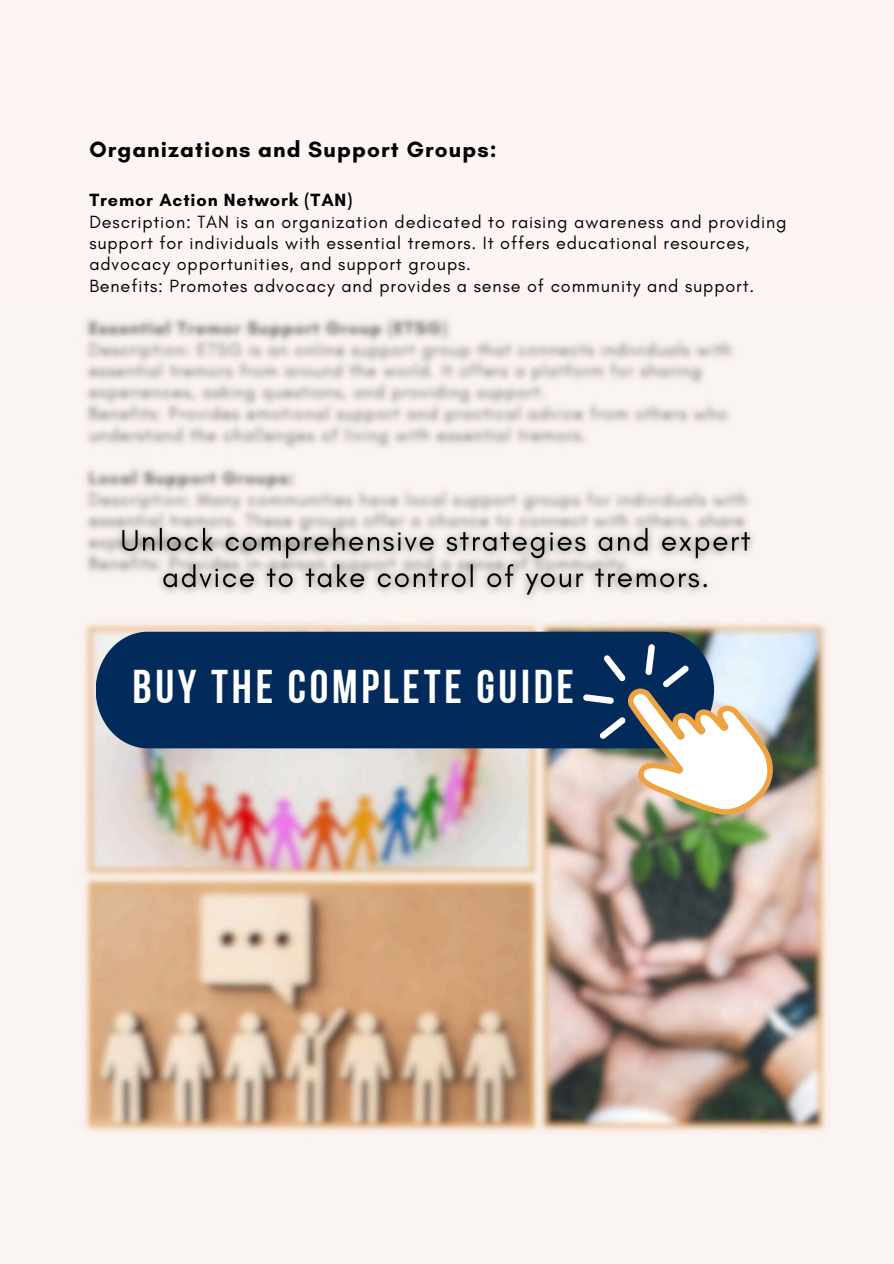
<style>
.page{position:relative;width:894px;height:1264px;background:#fff}
.page>*{position:absolute;margin:0;border:0;box-sizing:border-box;transform-origin:0 0}
.t1{font:47.25px "Bebas Neue Cyrillic";letter-spacing:.08em;color:#fff}
.t2{font:700 22.5px "Glacial Indifference";letter-spacing:.05em;color:#000}
.t3{font:18px/21.3px "Glacial Indifference";letter-spacing:.05em;color:#000}
.t4{font:700 18px "Glacial Indifference";letter-spacing:.05em;color:#000}
</style>
<div class="page">
<div style="left:0;top:0;width:893px;height:1263px;background:#fcf5f4"></div>
<img style="left:84px;top:317px;width:743px;height:816px">
<img style="left:108px;top:515px;width:656px;height:95px">
<div style="left:96px;top:631px;width:617px;height:117px;background:#022a5a"></div>
<svg style="left:583px;top:644px;width:192px;height:172px"></svg>
<h3 class="t2" style="left:89px;top:135px;width:408px">Organizations and Support Groups:</h3>
<p class="t4" style="left:89px;top:189px;width:264px">Tremor Action Network (TAN)</p>
<p class="t3" style="left:89px;top:211px;width:698px">Description: TAN is an organization dedicated to raising awareness and providing support for individuals with essential tremors. It offers educational resources, advocacy opportunities, and support groups.</p>
<p class="t3" style="left:89px;top:275px;width:666px">Benefits: Promotes advocacy and provides a sense of community and support.</p>
<p class="t1" style="left:132px;top:667px;width:443px">BUY THE COMPLETE GUIDE</p>
</div>
